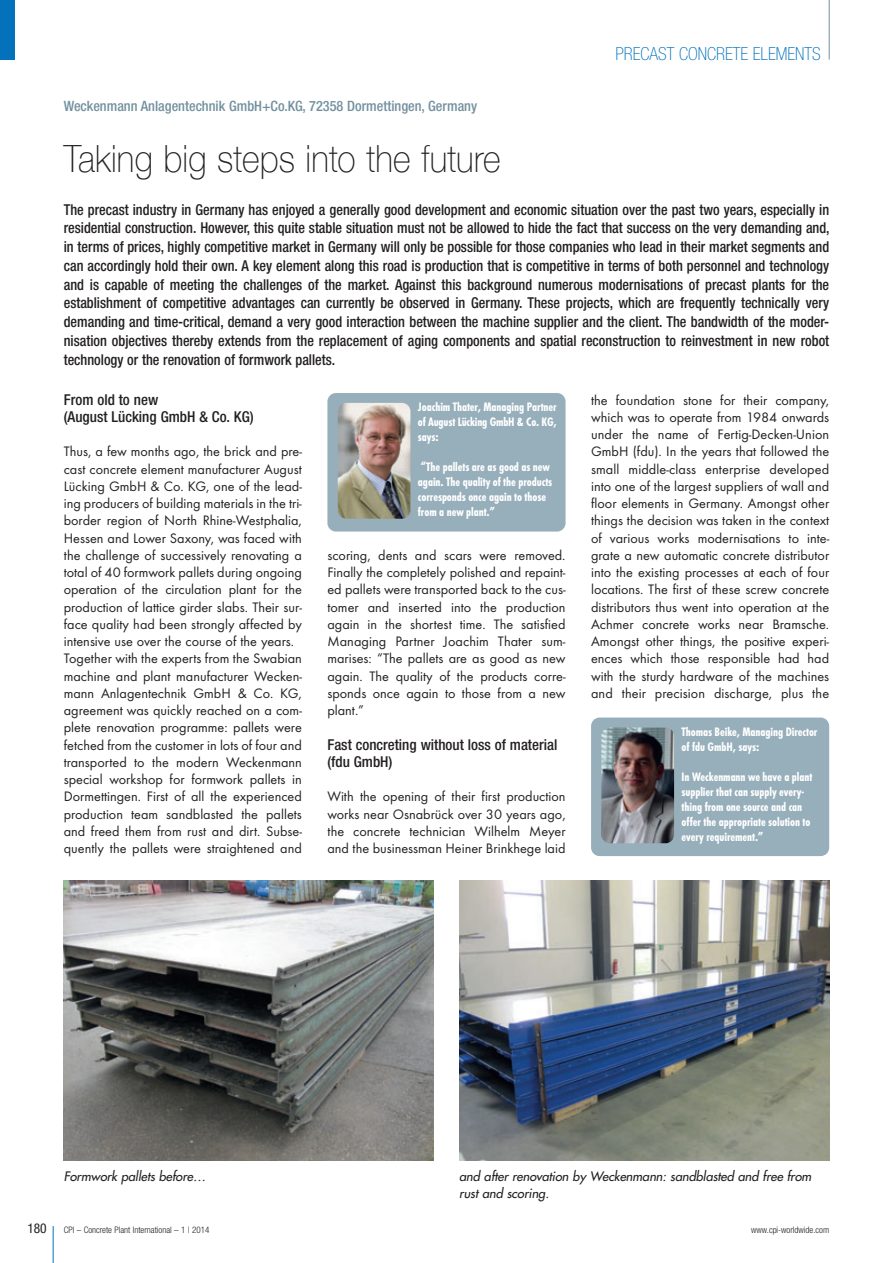
<style>
.page{position:relative;width:893px;height:1263px;background:#fff}
.page>*{position:absolute;margin:0;border:0;box-sizing:border-box;transform-origin:0 0}
.t1{font:100 37.5px "Helvetica Neue";letter-spacing:.005em;color:#231f20;scale:.9 1}
.t2{font:100 condensed 18px "Helvetica Neue";color:#0372bb}
.t3{font:500 condensed 15px/18.8px "Helvetica Neue";color:#231f20;text-align:justify;scale:.95 1}
.t4{font:500 condensed 15px/17.2px "Helvetica Neue";color:#231f20}
.t5{font:14.25px/17.2px "Futura T";color:#231f20;text-align:justify}
.t6{font:500 condensed 14.25px "Helvetica Neue";color:#73909f}
.t7{font:condensed 13.5px "Helvetica Neue";color:#231f20}
.t8{font:700 condensed 12.75px/15px "Futura T";letter-spacing:-.005em;color:#fff}
.t9{font:italic 12.75px/17.2px "Futura";letter-spacing:-.005em;color:#231f20}
.t10{font:300 condensed 9px "Helvetica Neue";color:#231f20}
</style>
<div class="page">
<hr style="left:53px;top:1226px;width:1px;height:37px;background:#0372bb">
<hr style="left:829px;top:0;width:1px;height:60px;background:#73909f">
<div style="left:0;top:0;width:15px;height:60px;background:#0372bb"></div>
<img style="left:64px;top:880px;width:370px;height:281px">
<img style="left:459px;top:880px;width:370px;height:281px">
<div style="left:327px;top:393px;width:239px;height:138px;background:#97afbb;border-radius:9px"></div>
<img style="left:338px;top:403px;width:72px;height:116px;border-radius:9px">
<div style="left:591px;top:717px;width:238px;height:139px;background:#97afbb;border-radius:9px"></div>
<img style="left:601px;top:727px;width:73px;height:116px;border-radius:9px">
<p class="t6" style="left:64px;top:101px;width:415px">Weckenmann Anlagentechnik GmbH+Co.KG, 72358 Dormettingen, Germany</p>
<h1 class="t1" style="left:64px;top:136px;width:487px">Taking big steps into the future</h1>
<p class="t2" style="left:615px;top:47px;width:207px">PRECAST CONCRETE ELEMENTS</p>
<p class="t3" style="left:64px;top:201px;width:808px">The precast industry in Germany has enjoyed a generally good development and economic situation over the past two years, especially in residential construction. However, this quite stable situation must not be allowed to hide the fact that success on the very demanding and, in terms of prices, highly competitive market in Germany will only be possible for those companies who lead in their market segments and can accordingly hold their own. A key element along this road is production that is competitive in terms of both personnel and technology and is capable of meeting the challenges of the market. Against this background numerous modernisations of precast plants for the establishment of competitive advantages can currently be observed in Germany. These projects, which are frequently technically very demanding and time-critical, demand a very good interaction between the machine supplier and the client. The bandwidth of the moder&shy;nisation objectives thereby extends from the replacement of aging components and spatial reconstruction to reinvestment in new robot technology or the renovation of formwork pallets.</p>
<p class="t4" style="left:64px;top:392px;width:191px">From old to new<br>(August Lücking GmbH &amp; Co. KG)</p>
<p class="t5" style="left:64px;top:444px;width:240px;text-align:left">Thus, a few months ago, the brick and pre&shy;cast concrete element manufacturer August Lücking GmbH &amp; Co. KG, one of the lead&shy;ing producers of building materials in the tri&shy;border region of North Rhine-Westphalia, Hessen and Lower Saxony, was faced with the challenge of successively renovating a total of 40 formwork pallets during ongoing operation of the circulation plant for the production of lattice girder slabs. Their sur&shy;face quality had been strongly affected by intensive use over the course of the years.<br>Together with the experts from the Swabian machine and plant manufacturer Wecken - mann Anlagentechnik GmbH &amp; Co. KG, agreement was quickly reached on a com&shy;plete renovation programme: pallets were fetched from the customer in lots of four and transported to the modern Weckenmann special workshop for formwork pallets in Dormettingen. First of all the experienced production team sandblasted the pallets and freed them from rust and dirt. Sub se - quently the pallets were straightened and</p>
<p class="t8" style="left:418px;top:401px;width:140px;text-align:justify">Joachim Thater, Managing Partner of August Lücking GmbH &amp; Co. KG, says:</p>
<p class="t8" style="left:418px;top:461px;width:136px">“The pallets are as good as new again. The quality of the products corresponds once again to those from a new plant.”</p>
<p class="t5" style="left:327px;top:548px;width:240px">scoring, dents and scars were removed.<br>Finally the completely polished and repaint&shy;ed pallets were transported back to the cus&shy;tomer and inserted into the production again in the shortest time. The satisfied Managing Partner Joachim Thater sum&shy;marises: “The pallets are as good as new again. The quality of the products corre&shy;sponds once again to those from a new plant.”</p>
<p class="t4" style="left:327px;top:737px;width:231px">Fast concreting without loss of material (fdu GmbH)</p>
<p class="t5" style="left:327px;top:789px;width:240px">With the opening of their first production works near Osnabrück over 30 years ago, the concrete technician Wilhelm Meyer and the businessman Heiner Brinkhege laid</p>
<p class="t5" style="left:591px;top:392px;width:240px">the foundation stone for their company, which was to operate from 1984 onwards under the name of Fertig-Decken-Union GmbH (fdu). In the years that followed the small middle-class enterprise developed into one of the largest suppliers of wall and floor elements in Germany. Amongst other things the decision was taken in the context of various works modernisations to inte&shy;grate a new automatic concrete distributor into the existing processes at each of four locations. The first of these screw concrete distributors thus went into operation at the Achmer concrete works near Bramsche.<br>Amongst other things, the positive experi&shy;ences which those responsible had had with the sturdy hardware of the machines and their precision discharge, plus the</p>
<p class="t8" style="left:682px;top:725px;width:137px">Thomas Beike, Managing Director of fdu GmbH, says:</p>
<p class="t8" style="left:682px;top:770px;width:132px">In Weckenmann we have a plant supplier that can supply every&shy;thing from one source and can offer the appropriate solution to every requirement.”</p>
<p class="t9" style="left:64px;top:1168px;width:146px">Formwork pallets before…</p>
<p class="t9" style="left:459px;top:1168px;width:356px">and after renovation by Weckenmann: sandblasted and free from rust and scoring.</p>
<p class="t7" style="left:28px;top:1223px;width:21px">180</p>
<p class="t10" style="left:64px;top:1226px;width:147px">CPI – Concrete Plant International – 1 | 2014</p>
<p class="t10" style="left:751px;top:1226px;width:79px">www.cpi-worldwide.com</p>
</div>
